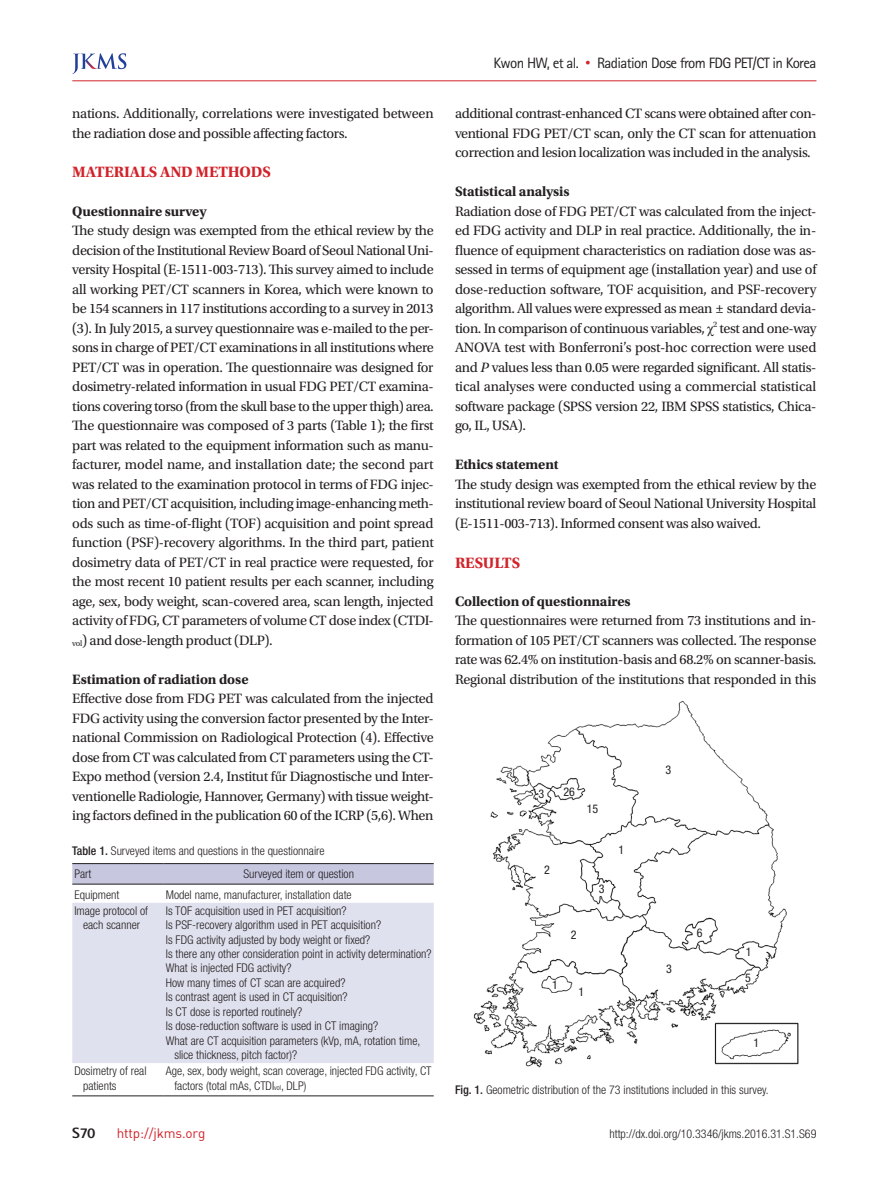
<style>
.page{position:relative;width:893px;height:1191px;background:#fff}
.page>*{position:absolute;margin:0;border:0;box-sizing:border-box;transform-origin:0 0}
.본문-대제목{font:700 15.75px "Utopia Std";letter-spacing:-.01em;color:#d1232a}
.하시라{font:15px "Rotis Sans Serif Std";letter-spacing:-.04em;color:#231f20}
.t1{font:800 15px "Rotis Sans Serif Std";color:#231f20}
.본문{font:14.25px/19.5px "Utopia Std";letter-spacing:-.025em;color:#231f20;text-align:justify}
.본문-중제목{font:700 14.25px "Utopia Std";letter-spacing:-.01em;color:#231f20}
.t2{font:13.5px "Dinreg";letter-spacing:-.01em;color:#d1232a}
.표_본문{font:300 condensed 12px/14.4px "Helvetica Neue LT Std";color:#231f20}
.표_그림_캡션{font:300 condensed 12px "Helvetica Neue LT Std";color:#231f20}
.그림_지문_8pt{font:condensed 12px "Helvetica Neue LT Std";color:#231f20}
.s1{font-size:8.25px}
.s2{font-family:"Minion Pro"}
.s3{font-weight:500}
.s4{font-size:7.05px}
.s5{font-family:"Dotum";color:#d1232a}
.s6{font-family:"Times New Roman"}
.s7{font-style:italic}
</style>
<div class="page">
<hr style="left:72px;top:80px;width:744px;height:1px;background:#d1232a">
<svg style="left:72px;top:53px;width:54px;height:21px"></svg>
<svg style="left:72px;top:864px;width:362px;height:20px;background:#c2c2db"></svg>
<div style="left:72px;top:903px;width:362px;height:160px;background:#e0e1ee"></div>
<hr style="left:72px;top:863px;width:92px;height:1px;background:#231f20">
<hr style="left:164px;top:863px;width:270px;height:1px;background:#231f20">
<hr style="left:72px;top:884px;width:92px;height:1px;background:#231f20">
<hr style="left:164px;top:884px;width:270px;height:1px;background:#231f20">
<hr style="left:72px;top:1095px;width:92px;height:1px;background:#231f20">
<hr style="left:164px;top:1095px;width:270px;height:1px;background:#231f20">
<img style="left:473px;top:701px;width:326px;height:366px">
<p class="본문" style="left:72px;top:104px;width:363px">nations. Additionally, correlations were investigated between the radiation dose and possible affecting factors.</p>
<p class="본문-대제목" style="left:72px;top:163px;width:200px">MATERIALS AND METHODS</p>
<p class="본문-중제목" style="left:72px;top:203px;width:136px">Questionnaire survey</p>
<p class="본문" style="left:72px;top:221px;width:363px">The study design was exempted from the ethical review by the decision of the Institutional Review Board of Seoul National Uni&shy;versity Hospital (E-1511-003-713). This survey aimed to include all working PET/CT scanners in Korea, which were known to be 154 scanners in 117 institutions according to a survey in 2013 (3). In July 2015, a survey questionnaire was e-mailed to the per&shy;sons in charge of PET/CT examinations in all institutions where PET/CT was in operation. The questionnaire was designed for dosimetry-related information in usual FDG PET/CT examina&shy;tions covering torso (from the skull base to the upper thigh) area.<br>The questionnaire was composed of 3 parts (Table 1); the first part was related to the equipment information such as manu&shy;facturer, model name, and installation date; the second part was related to the examination protocol in terms of FDG injec&shy;tion and PET/CT acquisition, including image-enhancing meth&shy;ods such as time-of-flight (TOF) acquisition and point spread function (PSF)-recovery algorithms. In the third part, patient dosimetry data of PET/CT in real practice were requested, for the most recent 10 patient results per each scanner, including age, sex, body weight, scan-covered area, scan length, injected activity of FDG, CT parameters of volume CT dose index (CTDI&shy;<span class="s1">vol</span>) and dose-length product (DLP).</p>
<p class="본문-중제목" style="left:72px;top:671px;width:178px">Estimation of radiation dose</p>
<p class="본문" style="left:72px;top:689px;width:363px">Effective dose from FDG PET was calculated from the injected FDG activity using the conversion factor presented by the Inter&shy;national Commission on Radiological Protection (4). Effective dose from CT was calculated from CT parameters using the CT-Expo method (version 2.4, Institut f<span class="s2">ű</span>r Diagnostische und Inter&shy;ventionelle Radiologie, Hannover, Germany) with tissue weight&shy;ing factors defined in the publication 60 of the ICRP (5,6). When</p>
<p class="표_그림_캡션" style="left:72px;top:843px;width:254px"><span class="s3">Table 1.</span> Surveyed items and questions in the questionnaire</p>
<p class="표_본문" style="left:74px;top:866px;width:19px">Part</p>
<p class="표_본문" style="left:243px;top:866px;width:112px">Surveyed item or question</p>
<p class="표_본문" style="left:74px;top:887px;width:47px">Equipment</p>
<p class="표_본문" style="left:166px;top:887px;width:187px">Model name, manufacturer, installation date</p>
<p class="표_본문" style="left:74px;top:903px;width:75px;text-align:center">Image protocol of each scanner</p>
<p class="표_본문" style="left:166px;top:903px;width:182px">Is TOF acquisition used in PET acquisition?</p>
<p class="표_본문" style="left:166px;top:917px;width:217px">Is PSF-recovery algorithm used in PET acquisition?</p>
<p class="표_본문" style="left:166px;top:932px;width:206px">Is FDG activity adjusted by body weight or fixed?</p>
<p class="표_본문" style="left:166px;top:946px;width:267px">Is there any other consideration point in activity determination?</p>
<p class="표_본문" style="left:166px;top:961px;width:127px">What is injected FDG activity?</p>
<p class="표_본문" style="left:166px;top:975px;width:181px">How many times of CT scan are acquired?</p>
<p class="표_본문" style="left:166px;top:989px;width:183px">Is contrast agent is used in CT acquisition?</p>
<p class="표_본문" style="left:166px;top:1004px;width:138px">Is CT dose is reported routinely?</p>
<p class="표_본문" style="left:166px;top:1018px;width:214px">Is dose-reduction software is used in CT imaging?</p>
<p class="표_본문" style="left:174px;top:1033px;width:248px;text-indent:-9px">What are CT acquisition parameters (kVp, mA, rotation time, slice thickness, pitch factor)?</p>
<p class="표_본문" style="left:83px;top:1063px;width:65px;text-indent:-9px">Dosimetry of real patients</p>
<p class="표_본문" style="left:174px;top:1063px;width:259px;text-indent:-9px">Age, sex, body weight, scan coverage, injected FDG activity, CT factors (total mAs, CTDI<span class="s4">vol</span>, DLP)</p>
<p class="하시라" style="left:493px;top:54px;width:325px">Kwon HW, et al. <span class="s5">•</span> Radiation Dose from FDG PET/CT in Korea</p>
<p class="본문" style="left:455px;top:104px;width:363px">additional contrast-enhanced CT scans were obtained after con&shy;ventional FDG PET/CT scan, only the CT scan for attenuation correction and lesion localization was included in the analysis.</p>
<p class="본문-중제목" style="left:455px;top:183px;width:116px">Statistical analysis</p>
<p class="본문" style="left:455px;top:201px;width:363px">Radiation dose of FDG PET/CT was calculated from the inject&shy;ed FDG activity and DLP in real practice. Additionally, the in&shy;fluence of equipment characteristics on radiation dose was as&shy;sessed in terms of equipment age (installation year) and use of dose-reduction software, TOF acquisition, and PSF-recovery algorithm. All values were expressed as mean ± standard devia&shy;tion. In comparison of continuous variables, <span class="s6">χ</span><sup>2</sup> test and one-way ANOVA test with Bonferroni’s post-hoc correction were used and <span class="s7">P</span> values less than 0.05 were regarded significant. All statis&shy;tical analyses were conducted using a commercial statistical software package (SPSS version 22, IBM SPSS statistics, Chica&shy;go, IL, USA).</p>
<p class="본문-중제목" style="left:455px;top:456px;width:105px">Ethics statement</p>
<p class="본문" style="left:455px;top:474px;width:363px">The study design was exempted from the ethical review by the institutional review board of Seoul National University Hospital (E-1511-003-713). Informed consent was also waived.</p>
<p class="본문-대제목" style="left:455px;top:553px;width:67px">RESULTS</p>
<p class="본문-중제목" style="left:455px;top:593px;width:177px">Collection of questionnaires</p>
<p class="본문" style="left:455px;top:611px;width:363px">The questionnaires were returned from 73 institutions and in&shy;formation of 105 PET/CT scanners was collected. The response rate was 62.4% on institution-basis and 68.2% on scanner-basis.<br>Regional distribution of the institutions that responded in this</p>
<p class="그림_지문_8pt" style="left:539px;top:786px;width:7px">3</p>
<p class="그림_지문_8pt" style="left:563px;top:784px;width:13px">26</p>
<p class="그림_지문_8pt" style="left:587px;top:802px;width:13px">15</p>
<p class="그림_지문_8pt" style="left:544px;top:863px;width:7px">2</p>
<p class="그림_지문_8pt" style="left:571px;top:927px;width:7px">2</p>
<p class="그림_지문_8pt" style="left:599px;top:881px;width:7px">3</p>
<p class="그림_지문_8pt" style="left:619px;top:842px;width:7px">1</p>
<p class="그림_지문_8pt" style="left:552px;top:978px;width:7px">1</p>
<p class="그림_지문_8pt" style="left:578px;top:985px;width:7px">1</p>
<p class="그림_지문_8pt" style="left:665px;top:763px;width:7px">3</p>
<p class="그림_지문_8pt" style="left:666px;top:962px;width:7px">3</p>
<p class="그림_지문_8pt" style="left:697px;top:925px;width:7px">6</p>
<p class="그림_지문_8pt" style="left:746px;top:945px;width:7px">1</p>
<p class="그림_지문_8pt" style="left:745px;top:970px;width:7px">5</p>
<p class="그림_지문_8pt" style="left:753px;top:1036px;width:7px">1</p>
<p class="표_그림_캡션" style="left:455px;top:1083px;width:315px"><span class="s3">Fig. 1.</span> Geometric distribution of the 73 institutions included in this survey.</p>
<p class="t1" style="left:72px;top:1123px;width:25px">S70</p>
<p class="t2" style="left:117px;top:1124px;width:90px">http://jkms.org</p>
<p class="표_본문" style="left:609px;top:1126px;width:208px">http://dx.doi.org/10.3346/jkms.2016.31.S1.S69</p>
</div>
